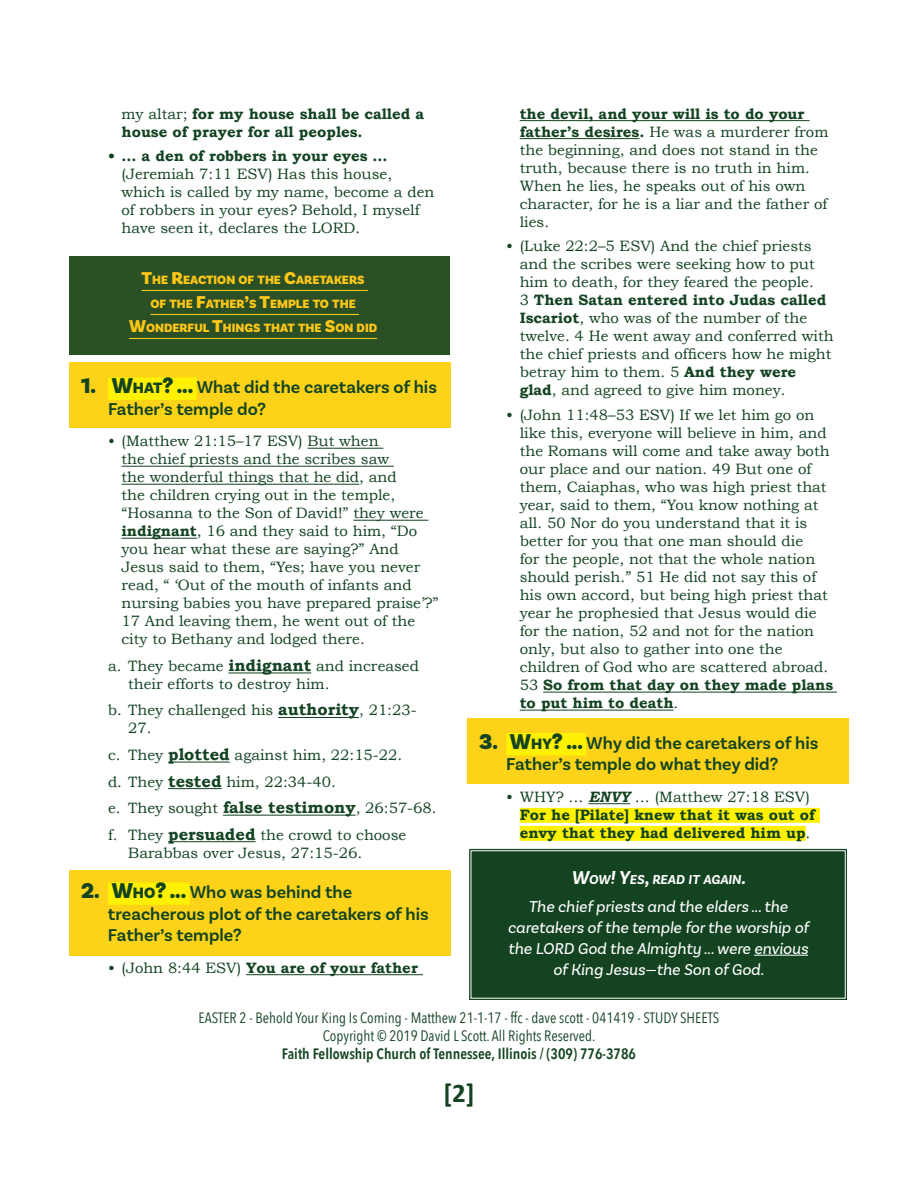
<style>
.page{position:relative;width:918px;height:1188px;background:#fff}
.page>*{position:absolute;margin:0;border:0;box-sizing:border-box;transform-origin:0 0}
.t1{font:700 27px "Calibri";color:#134321}
.t2{font:600 18px/21.6px "Basic Sans";color:#134321}
.t3{font:italic 16.5px/21px "Basic Sans";color:#fff;text-align:center}
.t4{font:15px/18px "Bookman Old Style";color:#134321}
.t5{font:700 15px/18px "Bookman Old Style";color:#134321}
.t6{font:15px/18px "Avenir Next Condensed";color:#134321;text-align:center}
.t7{font:600 15px "Avenir Next Condensed";color:#134321}
.t8{font:italic 700 13.65px "Basic Sans";color:#fff}
.t9{font:900 12.6px/24px "Basic Sans";color:#fec717;text-align:center}
.s1{font-weight:400}
.s2{font-size:18px}
.s3{font-weight:900;font-size:22.5px}
.s4{font-weight:900;font-size:15.75px}
.s5{font-weight:700}
.s6{font-weight:700;font-size:16.5px}
.s7{font-style:italic}
.s8{font-size:19.5px}
</style>
<div class="page">
<div style="left:469px;top:848px;width:378px;height:152px;background:#134321"></div>
<div style="left:69px;top:362px;width:381px;height:66px;background:#fcd318"></div>
<div style="left:468px;top:719px;width:381px;height:65px;background:#fcd318"></div>
<div style="left:69px;top:870px;width:381px;height:86px;background:#fcd318"></div>
<div style="left:69px;top:257px;width:381px;height:98px;background:#2b5026"></div>
<hr style="left:142px;top:290px;width:226px;height:1px;background:#fec717">
<hr style="left:151px;top:314px;width:208px;height:1px;background:#fec717">
<hr style="left:129px;top:338px;width:248px;height:1px;background:#fec717">
<div style="left:108px;top:377px;width:89px;height:23px;background:#fff101"></div>
<hr style="left:307px;top:448px;width:76px;height:1px;background:#134321">
<hr style="left:122px;top:466px;width:272px;height:1px;background:#134321">
<hr style="left:122px;top:484px;width:237px;height:1px;background:#134321">
<hr style="left:353px;top:520px;width:75px;height:1px;background:#134321">
<hr style="left:122px;top:538px;width:75px;height:1px;background:#134321">
<hr style="left:228px;top:672px;width:83px;height:1px;background:#134321">
<hr style="left:278px;top:717px;width:81px;height:1px;background:#134321">
<hr style="left:168px;top:762px;width:62px;height:1px;background:#134321">
<hr style="left:168px;top:788px;width:54px;height:1px;background:#134321">
<hr style="left:223px;top:815px;width:133px;height:1px;background:#134321">
<hr style="left:168px;top:841px;width:88px;height:1px;background:#134321">
<div style="left:108px;top:882px;width:82px;height:23px;background:#fff101"></div>
<hr style="left:246px;top:974px;width:177px;height:1px;background:#134321">
<hr style="left:520px;top:120px;width:290px;height:1px;background:#134321">
<hr style="left:520px;top:138px;width:119px;height:1px;background:#134321">
<hr style="left:543px;top:692px;width:294px;height:1px;background:#134321">
<hr style="left:520px;top:710px;width:154px;height:1px;background:#134321">
<div style="left:506px;top:733px;width:80px;height:22px;background:#fff101"></div>
<hr style="left:588px;top:803px;width:42px;height:1px;background:#134321">
<div style="left:520px;top:808px;width:300px;height:15px;background:#fff101"></div>
<div style="left:520px;top:826px;width:286px;height:15px;background:#fff101"></div>
<hr style="left:754px;top:955px;width:54px;height:1px;background:#fff">
<p class="t5" style="left:122px;top:104px;width:304px"><span class="s1">my altar;</span> for my house shall be called a house of prayer for all peoples.</p>
<p class="t5" style="left:108px;top:147px;width:281px">• … a den of robbers in your eyes …</p>
<p class="t4" style="left:122px;top:165px;width:314px">(Jeremiah 7:11 ESV) Has this house, which is called by my name, become a den of robbers in your eyes? Behold, I myself have seen it, declares the LORD.</p>
<p class="t9" style="left:129px;top:269px;width:250px"><span class="s2">T</span>HE <span class="s2">R</span>EACTION OF THE <span class="s2">C</span>ARETAKERS<br>OF THE <span class="s2">F</span>ATHER<span class="s2">’</span>S <span class="s2">T</span>EMPLE TO THE<br><span class="s2">W</span>ONDERFUL <span class="s2">T</span>HINGS THAT THE <span class="s2">S</span>ON DID</p>
<p class="t2" style="left:108px;top:377px;width:330px;text-indent:-27px"><span class="s3">1. W</span><span class="s4">HAT</span><span class="s3">? ...</span> What did the caretakers of his<br>Father’s temple do?</p>
<p class="t4" style="left:122px;top:432px;width:319px;text-indent:-14px">• (Matthew 21:15–17 ESV) But when<br>the chief priests and the scribes saw<br>the wonderful things that he did, and<br>the children crying out in the temple, “Hosanna to the Son of David!” they were <span class="s5">indignant</span>, 16 and they said to him, “Do you hear what these are saying?” And Jesus said to them, “Yes; have you never read, “ ‘Out of the mouth of infants and nursing babies you have prepared praise’?” 17 And leaving them, he went out of the city to Bethany and lodged there.</p>
<p class="t4" style="left:128px;top:657px;width:292px;text-indent:-20px">a. They became <span class="s6">indignant</span> and increased their efforts to destroy him.</p>
<p class="t4" style="left:128px;top:701px;width:290px;text-indent:-20px">b. They challenged his <span class="s6">authority</span>, 21:23-<br>27.</p>
<p class="t4" style="left:108px;top:742px;width:330px;line-height:26.5px">c. They <span class="s6">plotted</span> against him, 22:15-22.<br>d. They <span class="s6">tested</span> him, 22:34-40.<br>e. They sought <span class="s6">false testimony</span>, 26:57-68. f. They <span class="s6">persuaded</span> the crowd to choose</p>
<p class="t4" style="left:128px;top:844px;width:235px">Barabbas over Jesus, 27:15-26.</p>
<p class="t2" style="left:108px;top:881px;width:322px;text-indent:-27px"><span class="s3">2. W</span><span class="s4">HO</span><span class="s3">? ...</span> Who was behind the treacherous plot of the caretakers of his<br>Father’s temple?</p>
<p class="t5" style="left:108px;top:959px;width:311px"><span class="s1">• (John 8:44 ESV)</span> You are of your father</p>
<p class="t4" style="left:520px;top:105px;width:310px"><span class="s5">the devil, and your will is to do your father’s desires.</span> He was a murderer from the beginning, and does not stand in the truth, because there is no truth in him.<br>When he lies, he speaks out of his own character, for he is a liar and the father of lies.</p>
<p class="t4" style="left:520px;top:237px;width:315px;text-indent:-14px">• (Luke 22:2–5 ESV) And the chief priests and the scribes were seeking how to put him to death, for they feared the people.<br>3 <span class="s5">Then Satan entered into Judas called Iscariot</span>, who was of the number of the twelve. 4 He went away and conferred with the chief priests and officers how he might betray him to them. 5 <span class="s5">And they were glad</span>, and agreed to give him money.</p>
<p class="t4" style="left:520px;top:406px;width:315px;text-indent:-14px">• (John 11:48–53 ESV) If we let him go on like this, everyone will believe in him, and the Romans will come and take away both our place and our nation. 49 But one of them, Caiaphas, who was high priest that year, said to them, “You know nothing at all. 50 Nor do you understand that it is better for you that one man should die<br>for the people, not that the whole nation should perish.” 51 He did not say this of his own accord, but being high priest that year he prophesied that Jesus would die for the nation, 52 and not for the nation only, but also to gather into one the children of God who are scattered abroad.<br>53 <span class="s5">So from that day on they made plans to put him to death</span>.</p>
<p class="t2" style="left:506px;top:732px;width:314px;text-indent:-27px"><span class="s3">3. W</span><span class="s4">HY</span><span class="s3">? ...</span> Why did the caretakers of his<br>Father’s temple do what they did?</p>
<p class="t5" style="left:520px;top:788px;width:297px;text-indent:-14px"><span class="s1">• WHY? …</span> <span class="s7">ENVY</span> <span class="s1">… (Matthew 27:18 ESV)<br></span>For he [Pilate] knew that it was out of envy that they had delivered him up<span class="s1">.</span></p>
<p class="t8" style="left:571px;top:871px;width:176px"><span class="s8">W</span>OW<span class="s8">! Y</span>ES<span class="s8">,</span> READ IT AGAIN<span class="s8">.</span></p>
<p class="t3" style="left:508px;top:895px;width:303px">The chief priests and the elders ... the caretakers of the temple for the worship of the LORD God the Almighty ... were envious of King Jesus—the Son of God.</p>
<p class="t6" style="left:199px;top:1008px;width:522px">EASTER 2 - Behold Your King Is Coming - Matthew 21-1-17 - ffc - dave scott - 041419 - STUDY SHEETS<br>Copyright © 2019 David L Scott. All Rights Reserved.</p>
<p class="t7" style="left:282px;top:1040px;width:356px">Faith Fellowship Church of Tennessee, Illinois / (309) 776-3786</p>
<h1 class="t1" style="left:443px;top:1076px;width:33px">[2]</h1>
</div>
